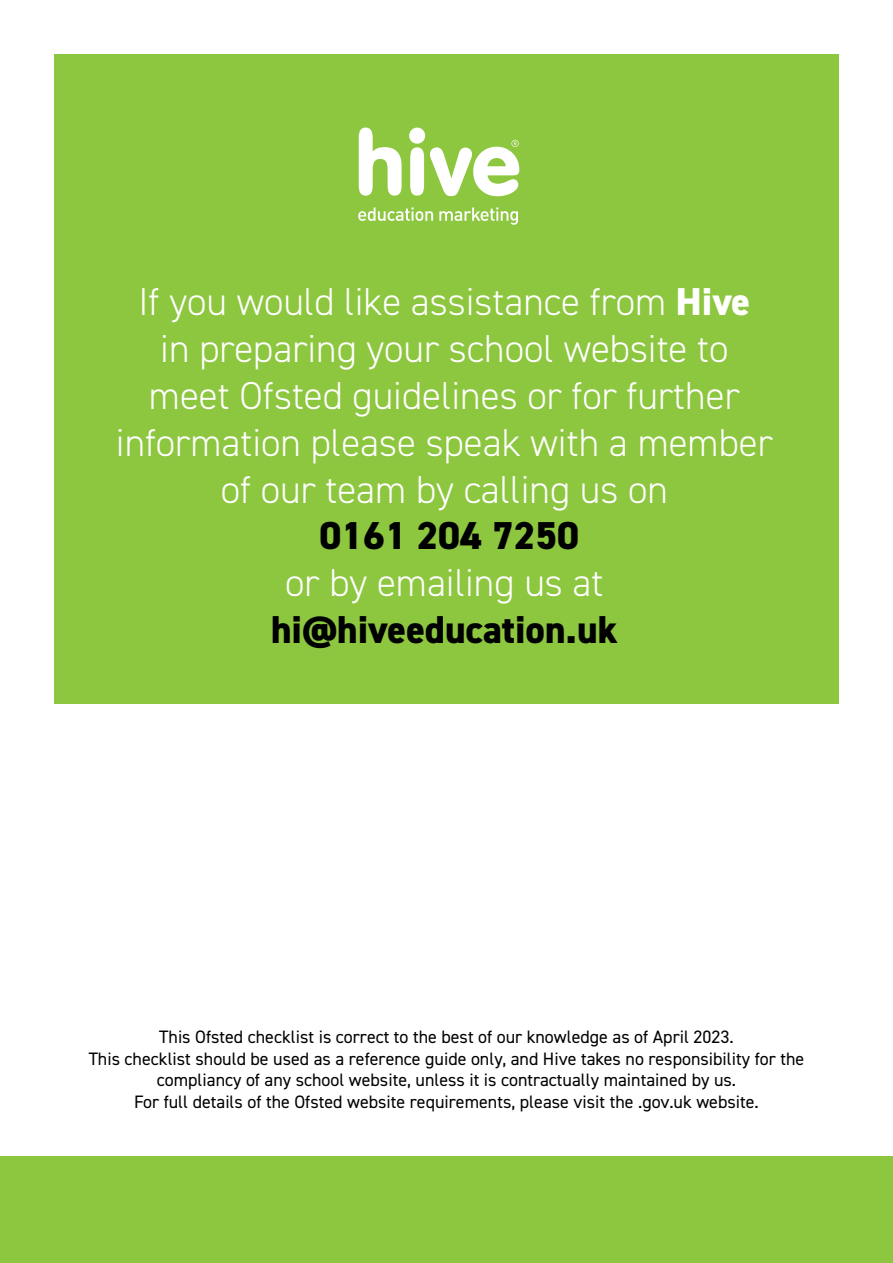
<style>
.page{position:relative;width:893px;height:1263px;background:#fff}
.page>*{position:absolute;margin:0;border:0;box-sizing:border-box;transform-origin:0 0}
.t1{font:300 39px/46.8px "DIN2014";color:#fff;text-align:center}
.t2{font:800 39px "DIN2014";color:#000}
.t3{font:18px/21.6px "DIN2014";color:#000;text-align:center}
.s1{font-weight:800}
</style>
<div class="page">
<div style="left:0;top:1157px;width:893px;height:106px;background:#8dc63f"></div>
<div style="left:54px;top:54px;width:785px;height:650px;background:#8dc63f"></div>
<svg style="left:359px;top:128px;width:43px;height:68px"></svg>
<svg style="left:358px;top:207px;width:75px;height:14px"></svg>
<svg style="left:439px;top:207px;width:79px;height:18px"></svg>
<svg style="left:409px;top:128px;width:110px;height:68px"></svg>
<h1 class="t1" style="left:116px;top:279px;width:658px">If you would like assistance from <span class="s1">Hive<br></span>in preparing your school website to meet Ofsted guidelines or for further information please speak with a member of our team by calling us on</h1>
<h1 class="t2" style="left:319px;top:510px;width:261px">0161 204 7250</h1>
<h1 class="t1" style="left:285px;top:559px;width:320px">or by emailing us at</h1>
<h1 class="t2" style="left:271px;top:603px;width:348px">hi@hiveeducation.uk</h1>
<p class="t3" style="left:89px;top:1026px;width:717px">This Ofsted checklist is correct to the best of our knowledge as of April 2023.<br>This checklist should be used as a reference guide only, and Hive takes no responsibility for the compliancy of any school website, unless it is contractually maintained by us.<br>For full details of the Ofsted website requirements, please visit the .gov.uk website.</p>
</div>
